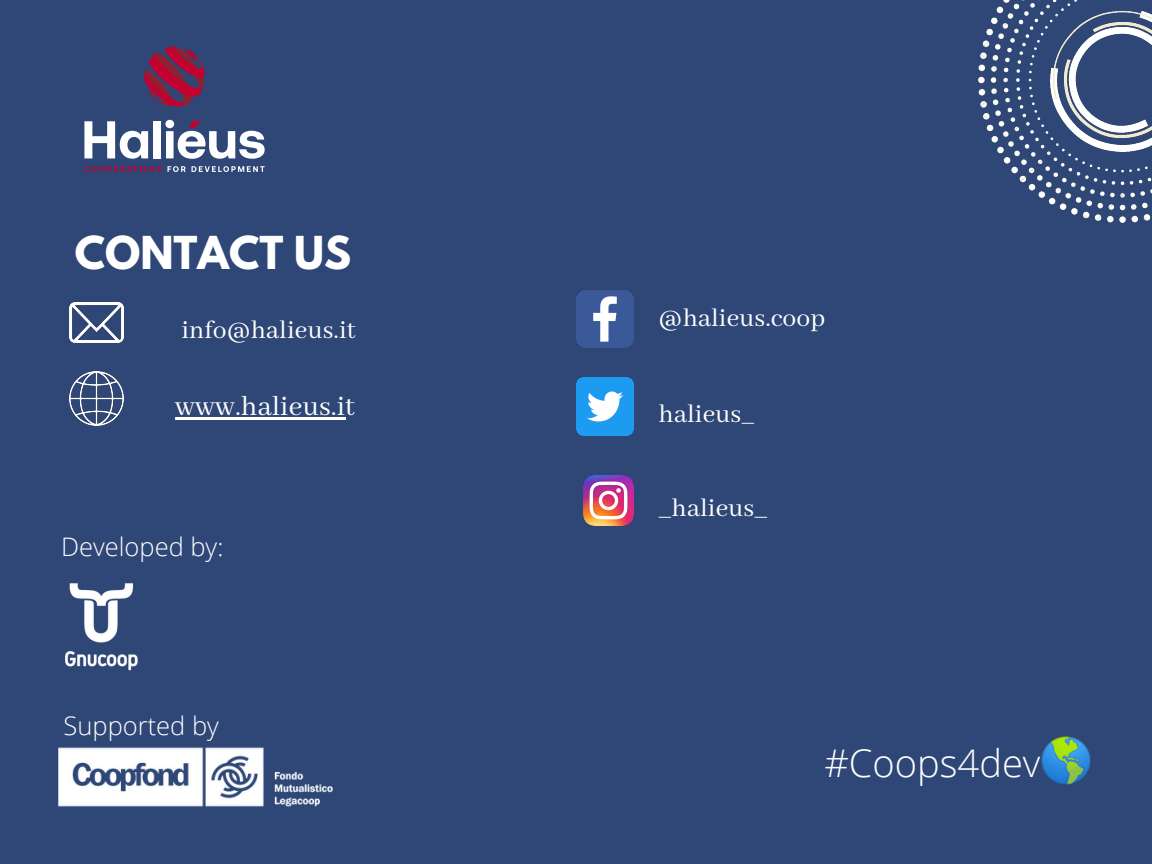
<style>
.page{position:relative;width:1152px;height:864px;background:#2f4776}
.page>*{position:absolute;margin:0;border:0;box-sizing:border-box;transform-origin:0 0}
.t1{font:700 40.2px "League Spartan";color:#fff}
.t2{font:300 38.1px "Open Sans";color:#fff}
.t3{font:30px "Abhaya Libre";color:#fff}
.t4{font:27.6px "Abhaya Libre";color:#fff}
.t5{font:300 25.5px "Open Sans";color:#fff}
</style>
<div class="page">
<img style="left:70px;top:303px;width:54px;height:39px">
<img style="left:576px;top:290px;width:57px;height:58px">
<img style="left:584px;top:476px;width:49px;height:49px">
<img style="left:576px;top:378px;width:57px;height:57px">
<img style="left:70px;top:371px;width:54px;height:54px">
<svg style="left:144px;top:47px;width:61px;height:60px"></svg>
<svg style="left:84px;top:121px;width:64px;height:38px"></svg>
<div style="left:153px;top:121px;width:8px;height:37px;background:#fff"></div>
<svg style="left:165px;top:120px;width:100px;height:39px"></svg>
<svg style="left:84px;top:166px;width:102px;height:6px"></svg>
<svg style="left:192px;top:166px;width:73px;height:6px"></svg>
<img style="left:1041px;top:736px;width:50px;height:49px">
<img style="left:58px;top:747px;width:275px;height:60px">
<img style="left:979px;top:0;width:173px;height:223px">
<img style="left:1050px;top:8px;width:102px;height:143px">
<img style="left:65px;top:583px;width:73px;height:88px">
<hr style="left:175px;top:417px;width:170px;height:3px;background:#fff">
<p class="t1" style="left:75px;top:232px;width:278px">CONTACT US</p>
<p class="t4" style="left:181px;top:315px;width:176px">info@halieus.it</p>
<p class="t3" style="left:175px;top:390px;width:181px">www.halieus.it</p>
<p class="t5" style="left:61px;top:529px;width:164px">Developed by:</p>
<p class="t5" style="left:64px;top:707px;width:157px">Supported by</p>
<p class="t4" style="left:659px;top:303px;width:168px">@halieus.coop</p>
<p class="t4" style="left:659px;top:399px;width:97px">halieus_</p>
<p class="t4" style="left:659px;top:493px;width:110px">_halieus_</p>
<p class="t2" style="left:824px;top:736px;width:217px">#Coops4dev</p>
</div>
